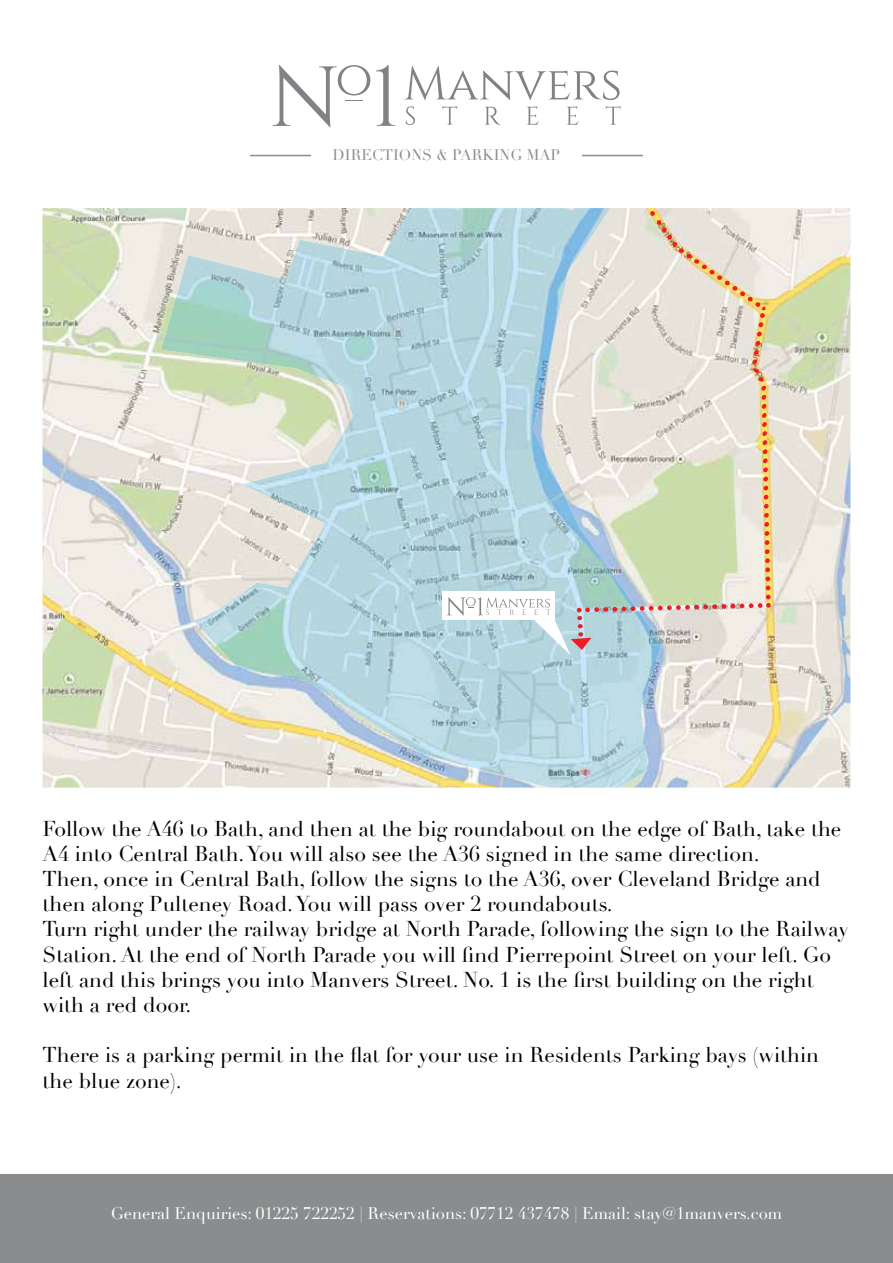
<style>
.page{position:relative;width:893px;height:1263px;background:#fff}
.page>*{position:absolute;margin:0;border:0;box-sizing:border-box;transform-origin:0 0}
.t1{font:21px/25.2px "Didot";color:#000}
.t2{font:16.5px "Didot";color:#fff}
.t3{font:15px "Didot";color:#8a8c8e}
</style>
<div class="page">
<svg style="left:376px;top:65px;width:19px;height:61px"></svg>
<svg style="left:273px;top:65px;width:97px;height:62px"></svg>
<svg style="left:404px;top:66px;width:216px;height:34px"></svg>
<svg style="left:406px;top:106px;width:9px;height:19px"></svg>
<svg style="left:442px;top:106px;width:15px;height:19px"></svg>
<svg style="left:485px;top:107px;width:16px;height:18px"></svg>
<svg style="left:527px;top:106px;width:12px;height:19px"></svg>
<svg style="left:567px;top:106px;width:12px;height:19px"></svg>
<svg style="left:606px;top:106px;width:15px;height:19px"></svg>
<hr style="left:250px;top:155px;width:61px;height:1px;background:#8a8c8e">
<hr style="left:582px;top:155px;width:61px;height:1px;background:#8a8c8e">
<div style="left:0;top:1174px;width:893px;height:89px;background:#8a8c8e"></div>
<img style="left:43px;top:208px;width:807px;height:580px">
<img style="left:161px;top:208px;width:501px;height:580px">
<div style="left:442px;top:591px;width:113px;height:29px;background:#fff"></div>
<svg style="left:446px;top:211px;width:325px;height:444px;background:#ced9d3"></svg>
<p class="t3" style="left:333px;top:146px;width:229px">DIRECTIONS &amp; PARKING MAP</p>
<p class="t1" style="left:43px;top:816px;width:807px">Follow the A46 to Bath, and then at the big roundabout on the edge of Bath, take the A4 into Central Bath. You will also see the A36 signed in the same direction.<br>Then, once in Central Bath, follow the signs to the A36, over Cleveland Bridge and then along Pulteney Road. You will pass over 2 roundabouts.<br>Turn right under the railway bridge at North Parade, following the sign to the Railway Station. At the end of North Parade you will find Pierrepoint Street on your left. Go left and this brings you into Manvers Street. No. 1 is the first building on the right with a red door.</p>
<p class="t1" style="left:43px;top:1043px;width:778px">There is a parking permit in the flat for your use in Residents Parking bays (within the blue zone).</p>
<p class="t2" style="left:111px;top:1203px;width:673px">General Enquiries: 01225 722252 | Reservations: 07712 437478 | Email: stay@1manvers.com</p>
</div>
